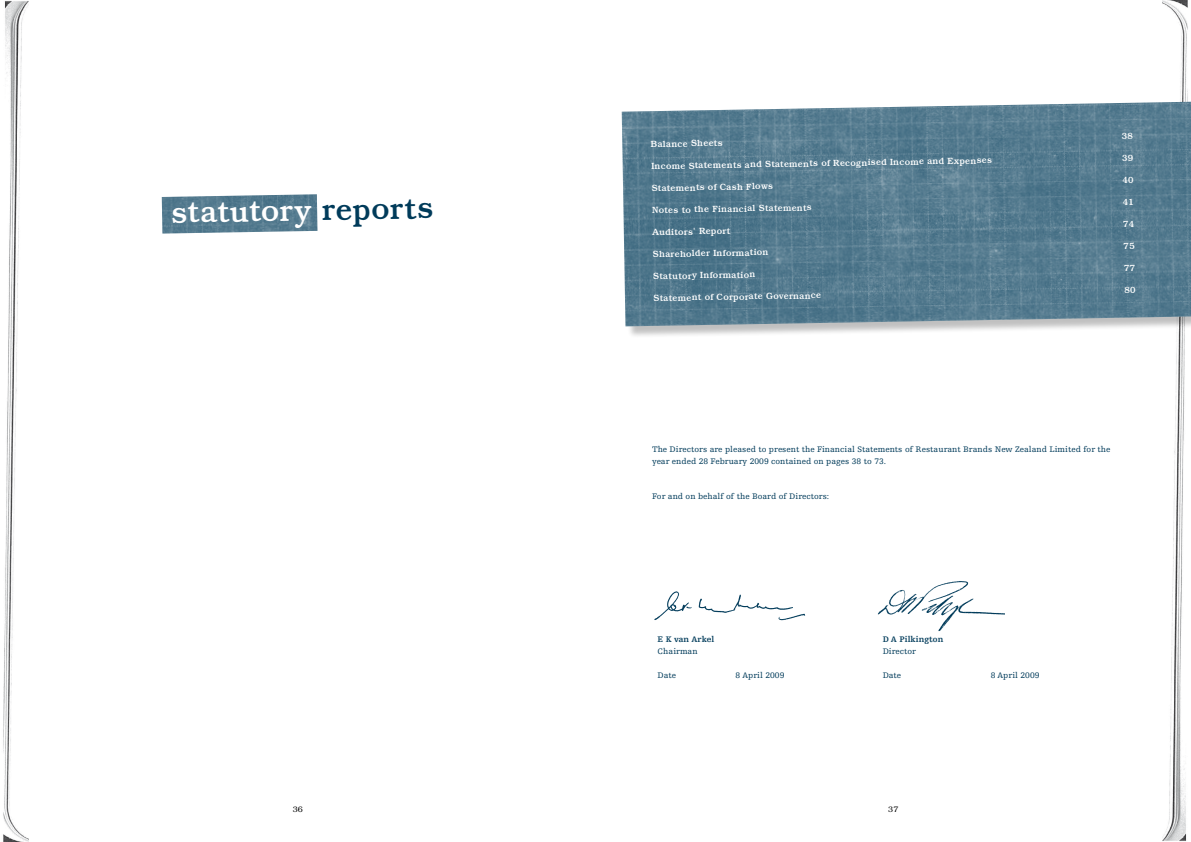
<style>
.page{position:relative;width:1191px;height:842px;background:#fff}
.page>*{position:absolute;margin:0;border:0;box-sizing:border-box;transform-origin:0 0}
.t1{font:500 30px "Bookman";color:#fff}
.t2{font:500 9px "Bookman";color:#fff}
.t3{font:8.5px/12px "Egyptienne F";letter-spacing:.005em;color:#003b5a}
.t4{font:700 8.5px "Egyptienne F";letter-spacing:.005em;color:#003b5a}
.t5{font:300 8px "Bookman";color:#000}
.s1{color:#003b5a}
</style>
<div class="page">
<img style="left:3px;top:1px;width:25px;height:841px">
<img style="left:1162px;top:0;width:29px;height:841px">
<div style="left:623px;top:103px;width:568px;height:236px;background:#000;opacity:.25"></div>
<img style="left:621px;top:102px;width:570px;height:224px">
<img style="left:654px;top:591px;width:152px;height:30px">
<img style="left:878px;top:581px;width:126px;height:50px">
<img style="left:162px;top:194px;width:155px;height:40px">
<svg style="left:1122px;top:133px;width:10px;height:6px"></svg>
<svg style="left:1122px;top:155px;width:11px;height:6px"></svg>
<svg style="left:1122px;top:177px;width:11px;height:6px"></svg>
<svg style="left:1123px;top:199px;width:10px;height:6px"></svg>
<svg style="left:1123px;top:221px;width:11px;height:6px"></svg>
<svg style="left:1123px;top:242px;width:11px;height:7px"></svg>
<svg style="left:1124px;top:265px;width:10px;height:6px"></svg>
<svg style="left:1124px;top:287px;width:11px;height:6px"></svg>
<h1 class="t1" style="left:170px;top:195px;width:264px;rotate:-1deg">statutory <span class="s1">reports</span></h1>
<p class="t2" style="left:651px;top:139px;width:73px;rotate:-1deg">Balance Sheets</p>
<p class="t2" style="left:651px;top:161px;width:342px;rotate:-1deg">Income Statements and Statements of Recognised Income and Expenses</p>
<p class="t2" style="left:651px;top:183px;width:123px;rotate:-1deg">Statements of Cash Flows</p>
<p class="t2" style="left:652px;top:205px;width:161px;rotate:-1deg">Notes to the Financial Statements</p>
<p class="t2" style="left:652px;top:227px;width:79px;rotate:-1deg">Auditors' Report</p>
<p class="t2" style="left:652px;top:249px;width:117px;rotate:-1deg">Shareholder Information</p>
<p class="t2" style="left:653px;top:271px;width:104px;rotate:-1deg">Statutory Information</p>
<p class="t2" style="left:653px;top:293px;width:169px;rotate:-1deg">Statement of Corporate Governance</p>
<p class="t3" style="left:652px;top:443px;width:460px">The Directors are pleased to present the Financial Statements of Restaurant Brands New Zealand Limited for the year ended 28 February 2009 contained on pages 38 to 73.</p>
<p class="t3" style="left:652px;top:491px;width:179px">For and on behalf of the Board of Directors:</p>
<p class="t4" style="left:657px;top:634px;width:58px">E K van Arkel</p>
<p class="t4" style="left:882px;top:634px;width:62px">D A Pilkington</p>
<p class="t3" style="left:657px;top:645px;width:41px">Chairman</p>
<p class="t3" style="left:882px;top:645px;width:35px">Director</p>
<p class="t3" style="left:657px;top:669px;width:20px">Date</p>
<p class="t3" style="left:735px;top:669px;width:50px">8 April 2009</p>
<p class="t3" style="left:882px;top:669px;width:20px">Date</p>
<p class="t3" style="left:990px;top:669px;width:50px">8 April 2009</p>
<p class="t5" style="left:293px;top:805px;width:12px">36</p>
<p class="t5" style="left:888px;top:805px;width:12px">37</p>
</div>
